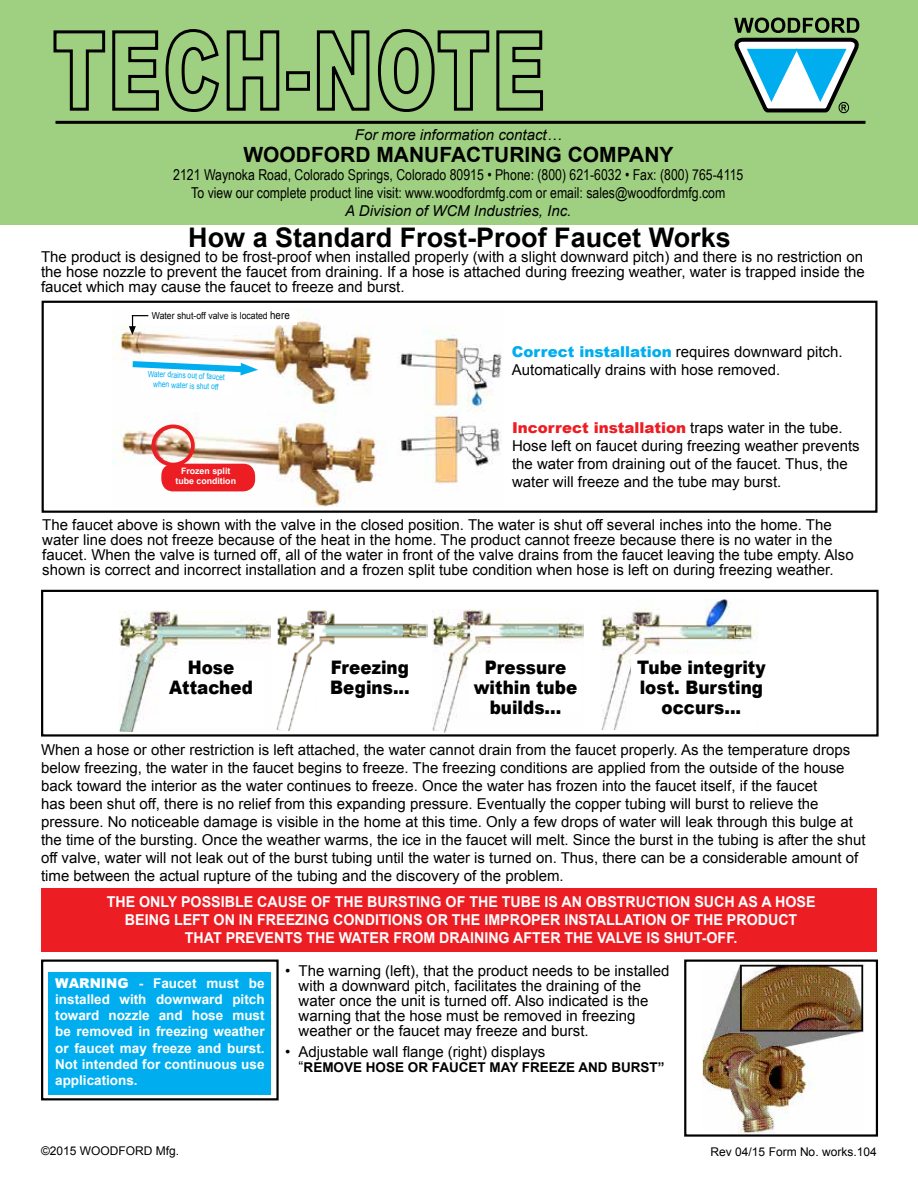
<style>
.page{position:relative;width:918px;height:1188px;background:#fff}
.page>*{position:absolute;margin:0;border:0;box-sizing:border-box;transform-origin:0 0}
.t1{font:700 27px "Arial";color:#000}
.t2{font:700 21px "Arial";color:#000}
.t3{font:900 18.6px/20.1px "Arial";color:#000;text-align:center;scale:.9 1}
.t4{font:15px/18px "Arial";color:#000}
.t5{font:700 15px/18px "Arial";color:#fff;text-align:center;scale:.95 1}
.t6{font:15px/18px "Arial Narrow";color:#000;text-align:center}
.t7{font:italic 15px "Arial";color:#000}
.t8{font:700 13.5px/16.2px "Arial";color:#fff;text-align:justify}
.t9{font:700 13.5px "Arial";color:#000}
.t10{font:12px "Arial";color:#000}
.t11{font:9.6px "Arial";color:#000;scale:.9 1}
.t12{font:700 8.85px/10.1px "Arial";color:#fff;text-align:center}
.t13{font:8.4px/10.2px "Arial";color:#00aeef;text-align:center;scale:.8 1}
.s1{font-size:10.8px}
.s2{font-weight:900;color:#00aeef}
.s3{font-weight:900;color:#ed1d24}
.s4{font-weight:900}
.s5{font-weight:400;font-size:15px}
</style>
<div class="page">
<div style="left:42px;top:301px;width:835px;height:212px;border:2px solid #000"></div>
<img style="left:112px;top:309px;width:390px;height:197px">
<div style="left:161px;top:464px;width:94px;height:27px;background:#ed1d24;border-radius:12px"></div>
<div style="left:151px;top:425px;width:44px;height:42px;border:4px solid #ed1d24;border-radius:50%"></div>
<svg style="left:126px;top:358px;width:132px;height:38px"></svg>
<div style="left:145px;top:311px;width:152px;height:14px;background:#fff"></div>
<svg style="left:129px;top:315px;width:19px;height:20px"></svg>
<div style="left:41px;top:960px;width:238px;height:140px;border:2px solid #000"></div>
<div style="left:49px;top:972px;width:222px;height:123px;background:#00aeef"></div>
<div style="left:684px;top:960px;width:194px;height:177px;border:2px solid #000"></div>
<img style="left:703px;top:963px;width:161px;height:171px">
<div style="left:41px;top:590px;width:838px;height:147px;border:2px solid #000"></div>
<img style="left:277px;top:610px;width:150px;height:120px">
<img style="left:433px;top:610px;width:150px;height:123px">
<div style="left:469px;top:654px;width:112px;height:59px;background:#fff"></div>
<img style="left:120px;top:610px;width:150px;height:121px">
<div style="left:315px;top:652px;width:104px;height:23px;background:#fff"></div>
<div style="left:160px;top:660px;width:102px;height:67px;background:#fff"></div>
<div style="left:319px;top:660px;width:102px;height:67px;background:#fff"></div>
<img style="left:602px;top:600px;width:156px;height:129px">
<svg style="left:631px;top:654px;width:127px;height:75px"></svg>
<div style="left:41px;top:888px;width:835px;height:64px;background:#ed1d24"></div>
<div style="left:0;top:0;width:918px;height:225px;background:#9fd081"></div>
<svg style="left:53px;top:29px;width:227px;height:83px"></svg>
<div style="left:286px;top:71px;width:24px;height:20px;border:3px solid #000"></div>
<svg style="left:316px;top:29px;width:227px;height:83px"></svg>
<hr style="left:56px;top:121px;width:810px;height:3px;background:#000">
<svg style="left:734px;top:18px;width:126px;height:106px"></svg>
<p class="t7" style="left:355px;top:125px;width:208px">For more information contact…</p>
<h2 class="t2" style="left:243px;top:141px;width:432px">WOODFORD MANUFACTURING COMPANY</h2>
<p class="t6" style="left:173px;top:166px;width:572px">2121 Waynoka Road, Colorado Springs, Colorado 80915 • Phone: (800) 621-6032 • Fax: (800) 765-4115<br>To view our complete product line visit: www.woodfordmfg.com or email: sales@woodfordmfg.com</p>
<p class="t7" style="left:345px;top:201px;width:228px">A Division of WCM Industries, Inc.</p>
<h1 class="t1" style="left:188px;top:220px;width:544px">How a Standard Frost-Proof Faucet Works</h1>
<p class="t4" style="left:41px;top:250px;width:825px;line-height:15px;text-align:justify">The product is designed to be frost-proof when installed properly (with a slight downward pitch) and there is no restriction on the hose nozzle to prevent the faucet from draining. If a hose is attached during freezing weather, water is trapped inside the faucet which may cause the faucet to freeze and burst.</p>
<p class="t11" style="left:152px;top:309px;width:155px">Water shut-off valve is located <span class="s1">here</span></p>
<p class="t13" style="left:148px;top:369px;width:98px;rotate:2deg">Water drains out of faucet when water is shut off</p>
<p class="t12" style="left:175px;top:466px;width:62px">Frozen split tube condition</p>
<p class="t4" style="left:512px;top:343px;width:332px"><span class="s2">Correct installation</span> requires downward pitch.<br>Automatically drains with hose removed.</p>
<p class="t4" style="left:512px;top:419px;width:349px"><span class="s3">Incorrect installation</span> traps water in the tube.<br>Hose left on faucet during freezing weather prevents the water from draining out of the faucet. Thus, the water will freeze and the tube may burst.</p>
<p class="t4" style="left:42px;top:517px;width:813px;line-height:15px">The faucet above is shown with the valve in the closed position. The water is shut off several inches into the home. The water line does not freeze because of the heat in the home. The product cannot freeze because there is no water in the faucet. When the valve is turned off, all of the water in front of the valve drains from the faucet leaving the tube empty. Also shown is correct and incorrect installation and a frozen split tube condition when hose is left on during freezing weather.</p>
<p class="t3" style="left:169px;top:657px;width:94px">Hose<br>Attached</p>
<p class="t3" style="left:330px;top:657px;width:90px;text-align:left">Freezing<br>Begins...</p>
<p class="t3" style="left:474px;top:657px;width:116px">Pressure within tube builds...</p>
<p class="t3" style="left:637px;top:657px;width:144px">Tube integrity lost. Bursting occurs...</p>
<p class="t4" style="left:41px;top:741px;width:826px">When a hose or other restriction is left attached, the water cannot drain from the faucet properly. As the temperature drops below freezing, the water in the faucet begins to freeze. The freezing conditions are applied from the outside of the house back toward the interior as the water continues to freeze. Once the water has frozen into the faucet itself, if the faucet<br>has been shut off, there is no relief from this expanding pressure. Eventually the copper tubing will burst to relieve the pressure. No noticeable damage is visible in the home at this time. Only a few drops of water will leak through this bulge at the time of the bursting. Once the weather warms, the ice in the faucet will melt. Since the burst in the tubing is after the shut off valve, water will not leak out of the burst tubing until the water is turned on. Thus, there can be a considerable amount of time between the actual rupture of the tubing and the discovery of the problem.</p>
<p class="t5" style="left:107px;top:893px;width:748px">THE ONLY POSSIBLE CAUSE OF THE BURSTING OF THE TUBE IS AN OBSTRUCTION SUCH AS A HOSE<br>BEING LEFT ON IN FREEZING CONDITIONS OR THE IMPROPER INSTALLATION OF THE PRODUCT<br>THAT PREVENTS THE WATER FROM DRAINING AFTER THE VALVE IS SHUT-OFF.</p>
<p class="t8" style="left:55px;top:975px;width:211px"><span class="s4">WARNING</span> - Faucet must be installed with downward pitch toward nozzle and hose must be removed in freezing weather or faucet may freeze and burst.<br>Not intended for continuous use applications.</p>
<p class="t4" style="left:299px;top:964px;width:373px;line-height:15px;text-indent:-13px">• The warning (left), that the product needs to be installed with a downward pitch, facilitates the draining of the water once the unit is turned off. Also indicated is the warning that the hose must be removed in freezing weather or the faucet may freeze and burst.</p>
<p class="t4" style="left:285px;top:1043px;width:262px">• Adjustable wall flange (right) displays</p>
<p class="t9" style="left:299px;top:1059px;width:368px"><span class="s5">“</span>REMOVE HOSE OR FAUCET MAY FREEZE AND BURST”</p>
<p class="t10" style="left:41px;top:1143px;width:140px">©2015 WOODFORD Mfg.</p>
<p class="t10" style="left:711px;top:1144px;width:168px">Rev 04/15 Form No. works.104</p>
</div>
